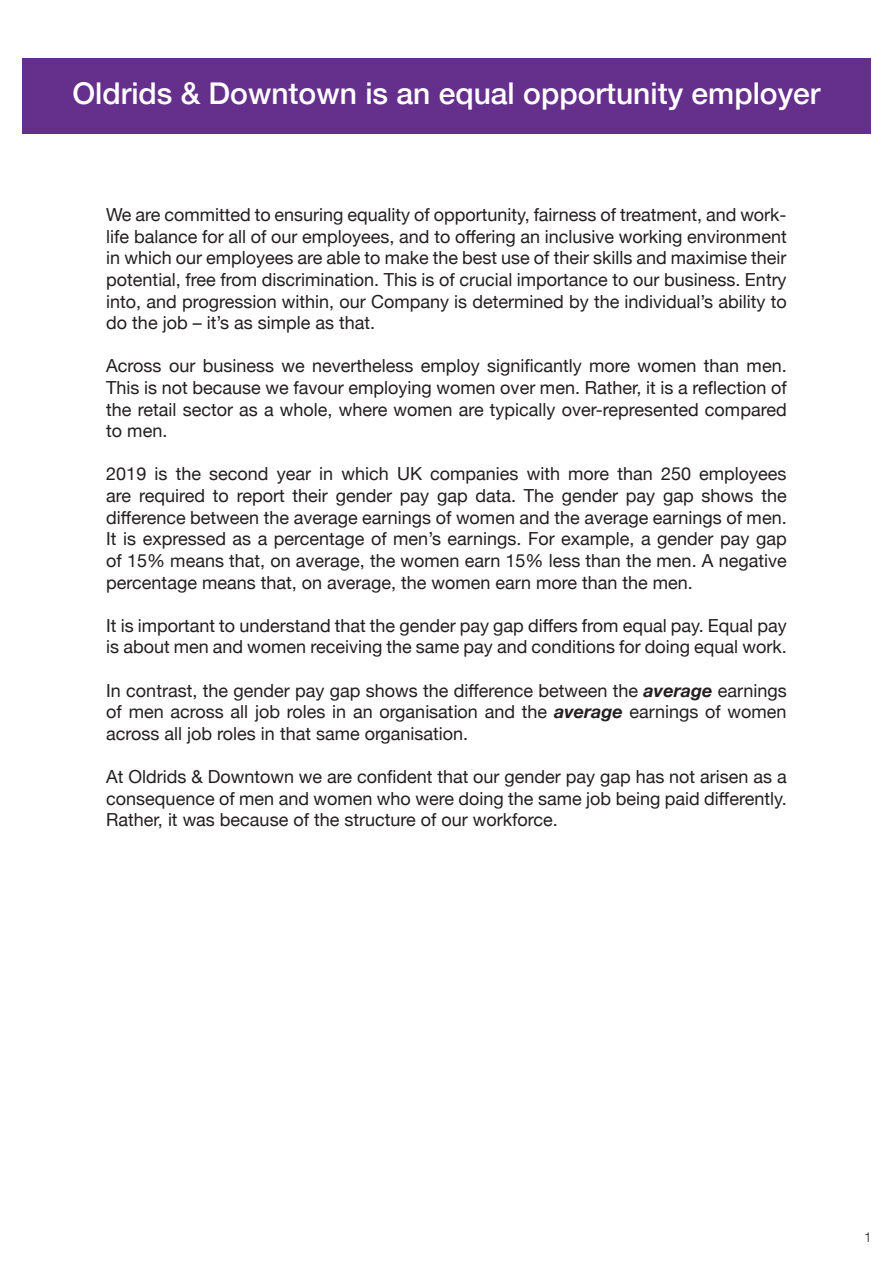
<style>
.page{position:relative;width:893px;height:1263px;background:#fff}
.page>*{position:absolute;margin:0;border:0;box-sizing:border-box;transform-origin:0 0}
.t1{font:500 30px "Helvetica Neue";color:#fff}
.t2{font:18px/21.6px "Helvetica Neue";color:#231f20;text-align:justify}
.t3{font:300 13.5px "Helvetica Neue";color:#231f20}
.s1{font-weight:700;font-style:italic}
</style>
<div class="page">
<div style="left:22px;top:58px;width:849px;height:76px;background:#652f8c"></div>
<h1 class="t1" style="left:72px;top:70px;width:750px">Oldrids &amp; Downtown is an equal opportunity employer</h1>
<p class="t2" style="left:106px;top:205px;width:682px">We are committed to ensuring equality of opportunity, fairness of treatment, and work&shy;life balance for all of our employees, and to offering an inclusive working environment in which our employees are able to make the best use of their skills and maximise their potential, free from discrimination. This is of crucial importance to our business. Entry into, and progression within, our Company is determined by the individual’s ability to do the job – it’s as simple as that.</p>
<p class="t2" style="left:106px;top:356px;width:682px">Across our business we nevertheless employ significantly more women than men.<br>This is not because we favour employing women over men. Rather, it is a reflection of the retail sector as a whole, where women are typically over-represented compared to men.</p>
<p class="t2" style="left:106px;top:464px;width:682px">2019 is the second year in which UK companies with more than 250 employees are required to report their gender pay gap data. The gender pay gap shows the difference between the average earnings of women and the average earnings of men.<br>It is expressed as a percentage of men’s earnings. For example, a gender pay gap of 15% means that, on average, the women earn 15% less than the men. A negative percentage means that, on average, the women earn more than the men.</p>
<p class="t2" style="left:106px;top:615px;width:682px">It is important to understand that the gender pay gap differs from equal pay. Equal pay is about men and women receiving the same pay and conditions for doing equal work.</p>
<p class="t2" style="left:106px;top:680px;width:682px">In contrast, the gender pay gap shows the difference between the <span class="s1">average</span> earnings of men across all job roles in an organisation and the <span class="s1">average</span> earnings of women across all job roles in that same organisation.</p>
<p class="t2" style="left:106px;top:767px;width:682px">At Oldrids &amp; Downtown we are confident that our gender pay gap has not arisen as a consequence of men and women who were doing the same job being paid differently.<br>Rather, it was because of the structure of our workforce.</p>
<p class="t3" style="left:864px;top:1226px;width:9px">1</p>
</div>
